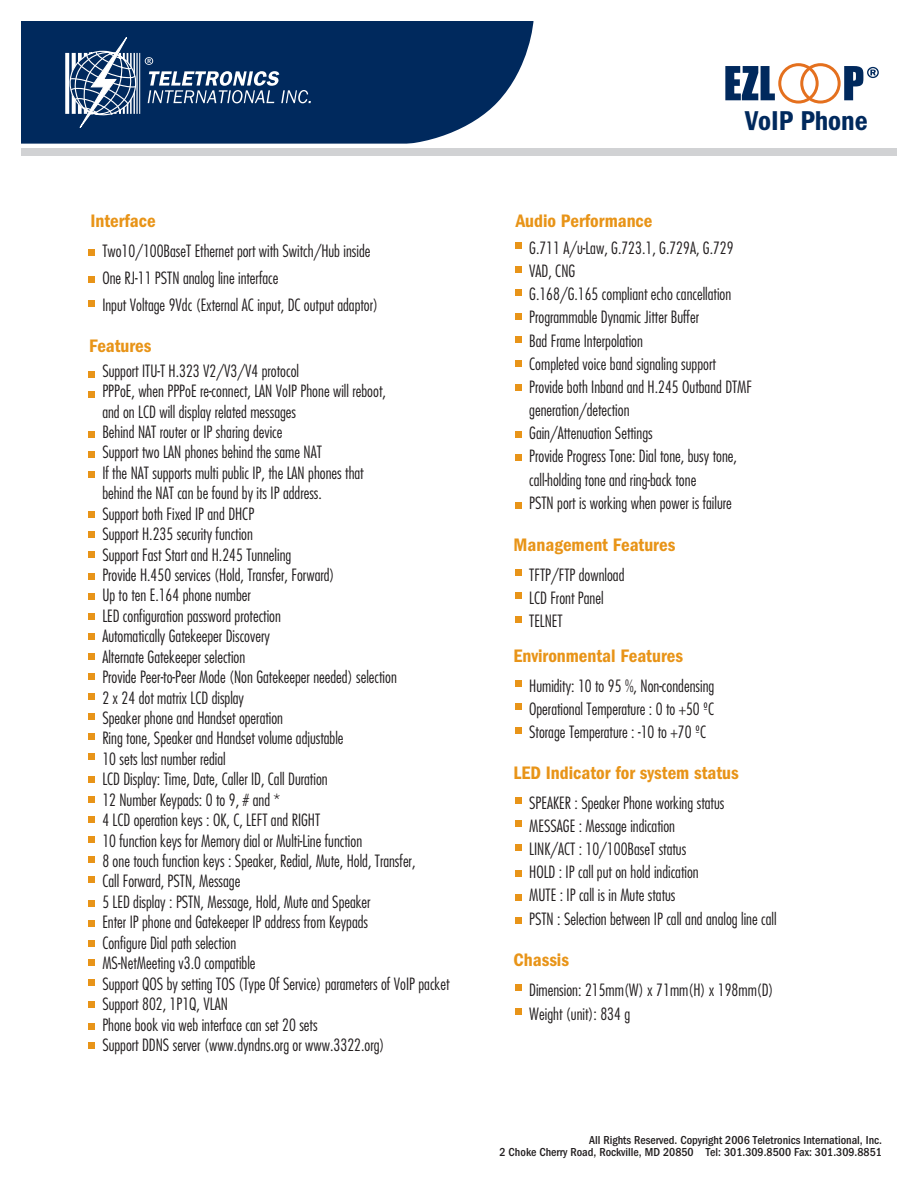
<style>
.page{position:relative;width:918px;height:1188px;background:#fff}
.page>*{position:absolute;margin:0;border:0;box-sizing:border-box;transform-origin:0 0}
.t1{font:600 condensed 28.2px "Franklin Gothic";color:#00295d}
.t2{font:600 condensed 18.75px "Franklin Gothic";color:#e89418}
.t3{font:300 condensed 16.5px/20.4px "Futura";color:#231f20}
.t4{font:500 condensed 12px/12px "Franklin Gothic";color:#231f20;text-align:right}
</style>
<div class="page">
<div style="left:21px;top:21px;width:513px;height:131px;background:#00295d"></div>
<svg style="left:382px;top:21px;width:472px;height:123px"></svg>
<div style="left:21px;top:144px;width:876px;height:6px;background:#fff"></div>
<div style="left:21px;top:148px;width:876px;height:8px;background:#d1d2d4"></div>
<div style="left:88px;top:249px;width:7px;height:6px;background:#e89418"></div>
<div style="left:88px;top:276px;width:7px;height:7px;background:#e89418"></div>
<div style="left:88px;top:301px;width:7px;height:6px;background:#e89418"></div>
<div style="left:515px;top:242px;width:7px;height:7px;background:#e89418"></div>
<div style="left:515px;top:266px;width:7px;height:6px;background:#e89418"></div>
<div style="left:515px;top:289px;width:7px;height:7px;background:#e89418"></div>
<div style="left:515px;top:313px;width:7px;height:6px;background:#e89418"></div>
<div style="left:515px;top:337px;width:7px;height:6px;background:#e89418"></div>
<div style="left:515px;top:360px;width:7px;height:7px;background:#e89418"></div>
<div style="left:515px;top:384px;width:7px;height:6px;background:#e89418"></div>
<div style="left:515px;top:431px;width:7px;height:6px;background:#e89418"></div>
<div style="left:515px;top:455px;width:7px;height:6px;background:#e89418"></div>
<div style="left:515px;top:502px;width:7px;height:6px;background:#e89418"></div>
<div style="left:515px;top:569px;width:7px;height:7px;background:#e89418"></div>
<div style="left:515px;top:593px;width:7px;height:6px;background:#e89418"></div>
<div style="left:515px;top:616px;width:7px;height:7px;background:#e89418"></div>
<div style="left:515px;top:680px;width:7px;height:7px;background:#e89418"></div>
<div style="left:515px;top:704px;width:7px;height:6px;background:#e89418"></div>
<div style="left:515px;top:727px;width:7px;height:7px;background:#e89418"></div>
<div style="left:515px;top:797px;width:7px;height:7px;background:#e89418"></div>
<div style="left:515px;top:821px;width:7px;height:6px;background:#e89418"></div>
<div style="left:515px;top:844px;width:7px;height:7px;background:#e89418"></div>
<div style="left:515px;top:870px;width:7px;height:7px;background:#e89418"></div>
<div style="left:515px;top:894px;width:7px;height:6px;background:#e89418"></div>
<div style="left:515px;top:918px;width:7px;height:6px;background:#e89418"></div>
<div style="left:515px;top:985px;width:7px;height:6px;background:#e89418"></div>
<div style="left:515px;top:1008px;width:7px;height:7px;background:#e89418"></div>
<div style="left:88px;top:371px;width:7px;height:6px;background:#e89418"></div>
<div style="left:88px;top:391px;width:7px;height:6px;background:#e89418"></div>
<div style="left:88px;top:431px;width:7px;height:6px;background:#e89418"></div>
<div style="left:88px;top:451px;width:7px;height:6px;background:#e89418"></div>
<div style="left:88px;top:471px;width:7px;height:6px;background:#e89418"></div>
<div style="left:88px;top:511px;width:7px;height:6px;background:#e89418"></div>
<div style="left:88px;top:531px;width:7px;height:6px;background:#e89418"></div>
<div style="left:88px;top:551px;width:7px;height:6px;background:#e89418"></div>
<div style="left:88px;top:574px;width:7px;height:6px;background:#e89418"></div>
<div style="left:88px;top:594px;width:7px;height:6px;background:#e89418"></div>
<div style="left:88px;top:614px;width:7px;height:6px;background:#e89418"></div>
<div style="left:88px;top:634px;width:7px;height:6px;background:#e89418"></div>
<div style="left:88px;top:654px;width:7px;height:6px;background:#e89418"></div>
<div style="left:88px;top:674px;width:7px;height:6px;background:#e89418"></div>
<div style="left:88px;top:693px;width:7px;height:7px;background:#e89418"></div>
<div style="left:88px;top:713px;width:7px;height:7px;background:#e89418"></div>
<div style="left:88px;top:733px;width:7px;height:7px;background:#e89418"></div>
<div style="left:88px;top:753px;width:7px;height:7px;background:#e89418"></div>
<div style="left:88px;top:777px;width:7px;height:6px;background:#e89418"></div>
<div style="left:88px;top:797px;width:7px;height:6px;background:#e89418"></div>
<div style="left:88px;top:817px;width:7px;height:6px;background:#e89418"></div>
<div style="left:88px;top:837px;width:7px;height:6px;background:#e89418"></div>
<div style="left:88px;top:856px;width:7px;height:7px;background:#e89418"></div>
<div style="left:88px;top:876px;width:7px;height:7px;background:#e89418"></div>
<div style="left:88px;top:900px;width:7px;height:6px;background:#e89418"></div>
<div style="left:88px;top:920px;width:7px;height:6px;background:#e89418"></div>
<div style="left:88px;top:940px;width:7px;height:6px;background:#e89418"></div>
<div style="left:88px;top:959px;width:7px;height:6px;background:#e89418"></div>
<div style="left:88px;top:980px;width:7px;height:6px;background:#e89418"></div>
<div style="left:88px;top:1001px;width:7px;height:7px;background:#e89418"></div>
<div style="left:88px;top:1023px;width:7px;height:7px;background:#e89418"></div>
<div style="left:88px;top:1042px;width:7px;height:7px;background:#e89418"></div>
<svg style="left:725px;top:66px;width:50px;height:34px"></svg>
<div style="left:778px;top:63px;width:41px;height:41px;border:3px solid #e4701e;border-radius:50%"></div>
<div style="left:800px;top:63px;width:41px;height:41px;border:3px solid #e4701e;border-radius:50%"></div>
<svg style="left:844px;top:66px;width:35px;height:34px"></svg>
<svg style="left:65px;top:37px;width:246px;height:107px"></svg>
<p class="t2" style="left:90px;top:210px;width:67px">Interface</p>
<p class="t3" style="left:102px;top:237px;width:277px;line-height:27.3px">Two10/100BaseT Ethernet port with Switch/Hub inside<br>One RJ-11 PSTN analog line interface<br>Input Voltage 9Vdc (External AC input, DC output adaptor)</p>
<p class="t2" style="left:89px;top:335px;width:64px">Features</p>
<p class="t3" style="left:102px;top:360px;width:349px">Support ITU-T H.323 V2/V3/V4 protocol<br>PPPoE, when PPPoE re-connect, LAN VoIP Phone will reboot,<br>and on LCD will display related messages<br>Behind NAT router or IP sharing device<br>Support two LAN phones behind the same NAT<br>If the NAT supports multi public IP, the LAN phones that<br>behind the NAT can be found by its IP address.<br>Support both Fixed IP and DHCP<br>Support H.235 security function<br>Support Fast Start and H.245 Tunneling<br>Provide H.450 services (Hold, Transfer, Forward)<br>Up to ten E.164 phone number<br>LED configuration password protection<br>Automatically Gatekeeper Discovery<br>Alternate Gatekeeper selection<br>Provide Peer-to-Peer Mode (Non Gatekeeper needed) selection<br>2 x 24 dot matrix LCD display<br>Speaker phone and Handset operation<br>Ring tone, Speaker and Handset volume adjustable<br>10 sets last number redial<br>LCD Display: Time, Date, Caller ID, Call Duration<br>12 Number Keypads: 0 to 9, # and *<br>4 LCD operation keys : OK, C, LEFT and RIGHT<br>10 function keys for Memory dial or Multi-Line function<br>8 one touch function keys : Speaker, Redial, Mute, Hold, Transfer,<br>Call Forward, PSTN, Message<br>5 LED display : PSTN, Message, Hold, Mute and Speaker<br>Enter IP phone and Gatekeeper IP address from Keypads<br>Configure Dial path selection<br>MS-NetMeeting v3.0 compatible<br>Support QOS by setting TOS (Type Of Service) parameters of VoIP packet Support 802, 1P1Q, VLAN<br>Phone book via web interface can set 20 sets<br>Support DDNS server (www.dyndns.org or www.3322.org)</p>
<p class="t2" style="left:516px;top:210px;width:138px">Audio Performance</p>
<h1 class="t1" style="left:745px;top:105px;width:124px">VoIP Phone</h1>
<p class="t3" style="left:529px;top:236px;width:225px;line-height:23.1px">G.711 A/u-Law, G.723.1, G.729A, G.729<br>VAD, CNG<br>G.168/G.165 compliant echo cancellation Programmable Dynamic Jitter Buffer<br>Bad Frame Interpolation<br>Completed voice band signaling support Provide both Inband and H.245 Outband DTMF generation/detection<br>Gain/Attenuation Settings<br>Provide Progress Tone: Dial tone, busy tone, call-holding tone and ring-back tone<br>PSTN port is working when power is failure</p>
<p class="t2" style="left:514px;top:534px;width:163px">Management Features</p>
<p class="t3" style="left:529px;top:563px;width:97px;line-height:23.1px">TFTP/FTP download<br>LCD Front Panel<br>TELNET</p>
<p class="t2" style="left:514px;top:645px;width:171px">Environmental Features</p>
<p class="t3" style="left:529px;top:674px;width:187px;line-height:23.1px;text-align:justify">Humidity: 10 to 95 %, Non-condensing Operational Temperature : 0 to +50 ºC Storage Temperature : -10 to +70 ºC</p>
<p class="t2" style="left:514px;top:762px;width:227px">LED Indicator for system status</p>
<p class="t3" style="left:529px;top:791px;width:249px;line-height:23.1px">SPEAKER : Speaker Phone working status<br>MESSAGE : Message indication<br>LINK/ACT : 10/100BaseT status<br>HOLD : IP call put on hold indication<br>MUTE : IP call is in Mute status<br>PSTN : Selection between IP call and analog line call</p>
<p class="t2" style="left:514px;top:950px;width:57px">Chassis</p>
<p class="t3" style="left:529px;top:978px;width:246px;line-height:23.1px">Dimension: 215mm(W) x 71mm(H) x 198mm(D)<br>Weight (unit): 834 g</p>
<p class="t4" style="left:499px;top:1134px;width:384px">All Rights Reserved. Copyright 2006 Teletronics International, Inc.<br>2 Choke Cherry Road, Rockville, MD 20850 Tel: 301.309.8500 Fax: 301.309.8851</p>
</div>
